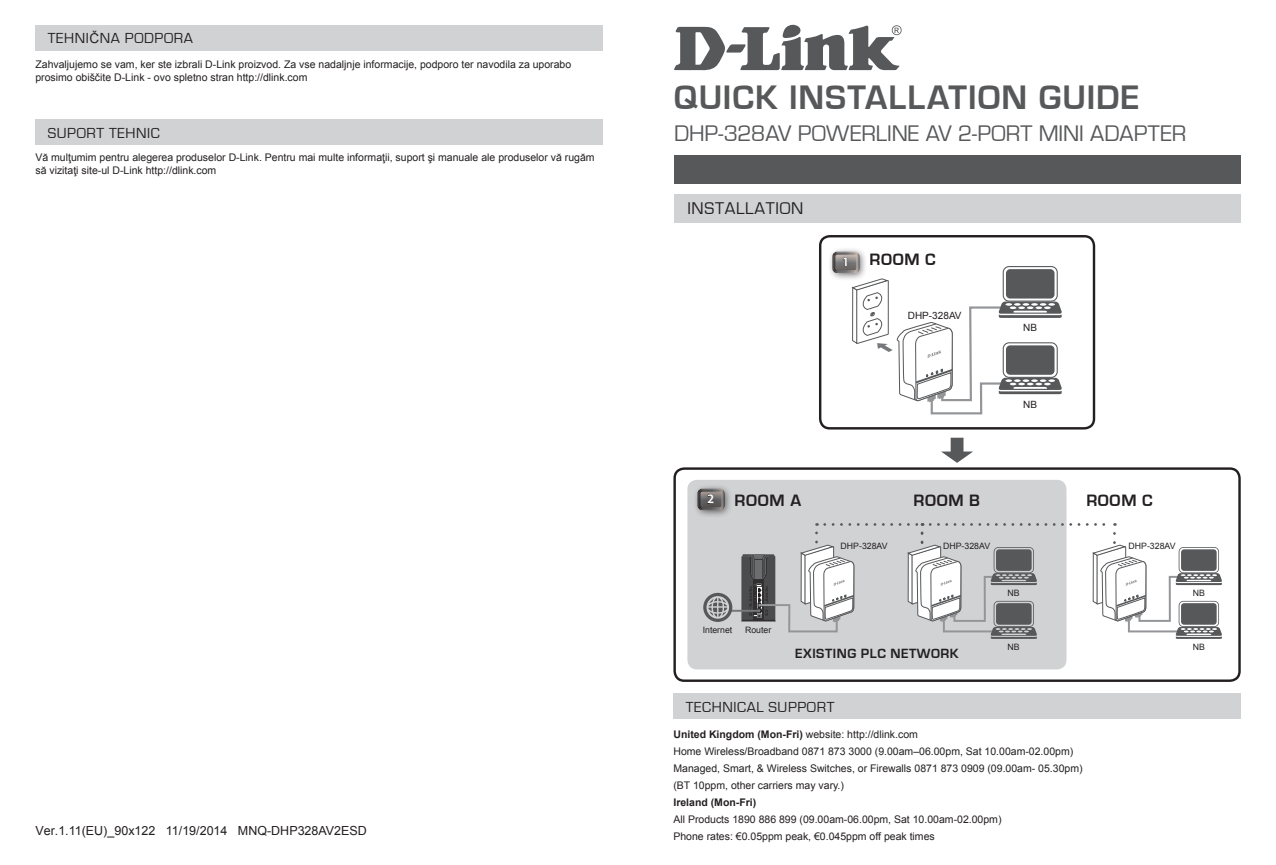
<style>
.page{position:relative;width:1276px;height:865px;background:#fff}
.page>*{position:absolute;margin:0;border:0;box-sizing:border-box;transform-origin:0 0}
.t1{font:700 35px "Eurostile";letter-spacing:.03em;color:#57585a}
.t2{font:23.25px "Eurostile";letter-spacing:-.005em;color:#57585a}
.t3{font:17.5px "Eurostile";letter-spacing:.04em;color:#231f20}
.t4{font:700 17px "Eurostile";letter-spacing:.04em;color:#231f20}
.t5{font:15px "Eurostile";letter-spacing:.04em;color:#231f20}
.t6{font:700 13.75px "Eurostile";letter-spacing:.04em;color:#231f20}
.t7{font:12.5px "Arial";color:#231f20}
.t8{font:10.5px/17px "Arial";color:#231f20}
.t9{font:700 10.5px "Arial";color:#231f20}
.t10{font:10px "Arial";color:#231f20}
.t11{font:8.75px "Arial";color:#231f20}
.s1{font-family:"Arial";font-size:13.5px}
.s2{font-family:"Myriad Pro";font-weight:600;font-size:13px;color:#fff}
.s3{font-weight:700}
</style>
<div class="page">
<div style="left:673px;top:467px;width:567px;height:215px;border:2px solid #231f20;border-radius:10px"></div>
<div style="left:687px;top:480px;width:379px;height:189px;background:#d1d2d4;border-radius:10px"></div>
<div style="left:674px;top:155px;width:566px;height:29px;background:#57585a"></div>
<div style="left:674px;top:194px;width:566px;height:29px;background:#d1d2d4"></div>
<svg style="left:674px;top:24px;width:227px;height:46px"></svg>
<svg style="left:941px;top:438px;width:32px;height:25px"></svg>
<div style="left:673px;top:693px;width:567px;height:25px;background:#d1d2d4"></div>
<div style="left:819px;top:235px;width:276px;height:194px;border:2px solid #231f20;border-radius:10px"></div>
<div style="left:827px;top:246px;width:41px;height:36px;background:#231f20;opacity:.75"></div>
<div style="left:833px;top:252px;width:26px;height:21px;border:1px solid #fff;border-radius:4px"></div>
<div style="left:833px;top:253px;width:25px;height:19px;border:1px solid #fff;border-radius:3px"></div>
<div style="left:834px;top:254px;width:23px;height:17px;border:1px solid #fff;border-radius:2px"></div>
<div style="left:835px;top:249px;width:24px;height:29px;background:#231f20;opacity:.75"></div>
<div style="left:35px;top:25px;width:567px;height:25px;background:#d1d2d4"></div>
<div style="left:35px;top:119px;width:567px;height:26px;background:#d1d2d4"></div>
<div style="left:692px;top:483px;width:41px;height:36px;background:#231f20;opacity:.75"></div>
<div style="left:698px;top:489px;width:26px;height:21px;border:1px solid #fff;border-radius:4px"></div>
<div style="left:698px;top:490px;width:25px;height:19px;border:1px solid #fff;border-radius:3px"></div>
<div style="left:700px;top:486px;width:25px;height:29px;background:#231f20;opacity:.75"></div>
<svg style="left:706px;top:493px;width:8px;height:11px"></svg>
<svg style="left:842px;top:256px;width:220px;height:159px"></svg>
<svg style="left:703px;top:523px;width:519px;height:116px"></svg>
<h3 class="t5" style="left:48px;top:30px;width:147px">TEHNI<span class="s1">Č</span>NA PODPORA</h3>
<p class="t8" style="left:35px;top:58px;width:537px;line-height:12.5px">Zahvaljujemo se vam, ker ste izbrali D-Link proizvod. Za vse nadaljnje informacije, podporo ter navodila za uporabo prosimo obiščite D-Link - ovo spletno stran http://dlink.com</p>
<h3 class="t5" style="left:48px;top:125px;width:113px">SUPORT TEHNIC</h3>
<p class="t8" style="left:35px;top:152px;width:561px;line-height:12.5px">Vă mulţumim pentru alegerea produselor D-Link. Pentru mai multe informaţii, suport şi manuale ale produselor vă rugăm să vizitaţi site-ul D-Link http://dlink.com</p>
<p class="t7" style="left:35px;top:822px;width:333px">Ver.1.11(EU)_90x122 11/19/2014 MNQ-DHP328AV2ESD</p>
<h1 class="t1" style="left:674px;top:78px;width:467px">QUICK INSTALLATION GUIDE</h1>
<h2 class="t2" style="left:674px;top:121px;width:514px">DHP-328AV POWERLINE AV 2-PORT MINI ADAPTER</h2>
<h3 class="t3" style="left:687px;top:199px;width:118px">INSTALLATION</h3>
<h3 class="t4" style="left:842px;top:250px;width:95px"><span class="s2">1</span> ROOM C</h3>
<p class="t10" style="left:908px;top:309px;width:55px">DHP-328AV</p>
<p class="t10" style="left:1023px;top:321px;width:15px">NB</p>
<p class="t10" style="left:1023px;top:397px;width:15px">NB</p>
<h3 class="t4" style="left:707px;top:491px;width:95px"><sup>2</sup> ROOM A</h3>
<h3 class="t4" style="left:913px;top:491px;width:68px">ROOM B</h3>
<h3 class="t4" style="left:1086px;top:491px;width:68px">ROOM C</h3>
<p class="t11" style="left:840px;top:540px;width:49px">DHP-328AV</p>
<p class="t11" style="left:943px;top:540px;width:49px">DHP-328AV</p>
<p class="t11" style="left:1128px;top:540px;width:49px">DHP-328AV</p>
<p class="t11" style="left:702px;top:624px;width:31px">Internet</p>
<p class="t11" style="left:745px;top:624px;width:28px">Router</p>
<h3 class="t6" style="left:795px;top:646px;width:165px">EXISTING PLC NETWORK</h3>
<h3 class="t5" style="left:686px;top:698px;width:150px">TECHNICAL SUPPORT</h3>
<p class="t11" style="left:1007px;top:587px;width:14px">NB</p>
<p class="t11" style="left:1007px;top:641px;width:14px">NB</p>
<p class="t8" style="left:673px;top:725px;width:411px"><span class="s3">United Kingdom (Mon-Fri)</span> website: http://dlink.com<br>Home Wireless/Broadband 0871 873 3000 (9.00am–06.00pm, Sat 10.00am-02.00pm)<br>Managed, Smart, &amp; Wireless Switches, or Firewalls 0871 873 0909 (09.00am- 05.30pm) (BT 10ppm, other carriers may vary.)</p>
<p class="t9" style="left:673px;top:795px;width:84px">Ireland (Mon-Fri)</p>
<p class="t8" style="left:673px;top:811px;width:329px">All Products 1890 886 899 (09.00am-06.00pm, Sat 10.00am-02.00pm)<br>Phone rates: €0.05ppm peak, €0.045ppm off peak times</p>
<p class="t11" style="left:1192px;top:587px;width:14px">NB</p>
<p class="t11" style="left:1192px;top:641px;width:14px">NB</p>
</div>
